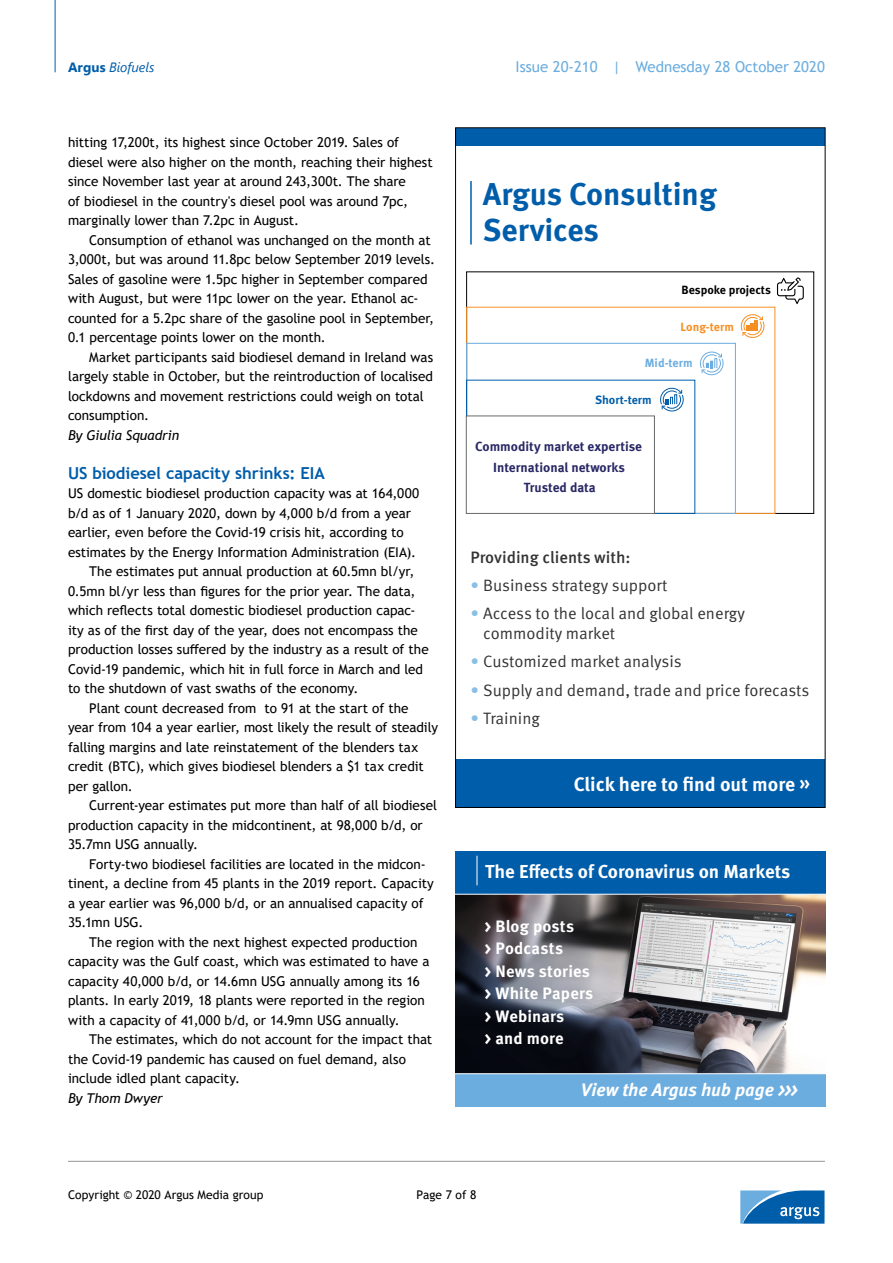
<style>
.page{position:relative;width:893px;height:1263px;background:#fff}
.page>*{position:absolute;margin:0;border:0;box-sizing:border-box;transform-origin:0 0}
.t1{font:700 31.5px/36px "Meta Pro";color:#005daa}
.t2{font:700 19.5px "Meta Pro";color:#fff}
.t3{font:700 18.75px "Meta Pro";color:#fff}
.t4{font:italic 700 18px "Meta Pro";letter-spacing:-.005em;color:#fff}
.t5{font:16.5px/19.8px "Meta Pro Norm";color:#333}
.t6{font:700 16.5px/22.5px "Meta Pro";letter-spacing:.01em;color:#fff}
.t7{font:700 16.5px "Trebuchet MS";letter-spacing:-.005em;color:#005daa}
.t8{font:500 16.5px "Meta Pro";color:#333}
.t9{font:15px "Trebuchet MS";color:#6caddf}
.t10{font:13.5px/19.5px "Trebuchet MS";letter-spacing:-.005em;color:#000}
.t11{font:italic 13.5px "Trebuchet MS";color:#000}
.t12{font:italic 13.5px "Segoe UI";letter-spacing:-.005em;color:#005daa}
.t13{font:700 13.2px/20.7px "Meta Pro";color:#292865;text-align:center}
.t14{font:12px "Trebuchet MS";color:#000}
.t15{font:700 11.85px "Meta Pro";letter-spacing:-.005em;color:#000}
.t16{font:700 11.85px "Meta Pro";color:#005daa}
.t17{font:700 11.85px "Meta Pro";color:#f68f23}
.t18{font:700 11.85px "Meta Pro";color:#6caddf}
.s1{font-weight:700;font-style:normal}
.s2{color:#89bee5}
</style>
<div class="page">
<hr style="left:68px;top:1161px;width:757px;height:1px;background:#939598">
<hr style="left:55px;top:0;width:1px;height:72px;background:#005daa">
<svg style="left:740px;top:1190px;width:84px;height:33px;background:#3480be"></svg>
<hr style="left:470px;top:181px;width:2px;height:64px;background:#005daa">
<div style="left:456px;top:759px;width:369px;height:48px;background:#005daa"></div>
<div style="left:456px;top:128px;width:369px;height:17px;background:#005daa"></div>
<div style="left:466px;top:343px;width:270px;height:171px;border:1px solid #6caddf"></div>
<div style="left:466px;top:416px;width:189px;height:98px;border:1px solid #676a6a"></div>
<svg style="left:777px;top:277px;width:27px;height:27px"></svg>
<svg style="left:660px;top:387px;width:24px;height:25px"></svg>
<svg style="left:699px;top:351px;width:25px;height:25px"></svg>
<svg style="left:740px;top:314px;width:25px;height:24px"></svg>
<img style="left:455px;top:894px;width:370px;height:179px">
<div style="left:455px;top:1073px;width:370px;height:33px;background:#6caddf"></div>
<div style="left:455px;top:851px;width:370px;height:43px;background:#005daa"></div>
<p class="t12" style="left:68px;top:58px;width:88px"><span class="s1">Argus</span> Biofuels</p>
<p class="t9" style="left:516px;top:58px;width:311px">Issue 20-210 | Wednesday 28 October 2020</p>
<p class="t10" style="left:68px;top:132px;width:366px">hitting 17,200t, its highest since October 2019. Sales of diesel were also higher on the month, reaching their highest since November last year at around 243,300t. The share<br>of biodiesel in the country's diesel pool was around 7pc, marginally lower than 7.2pc in August.</p>
<p class="t10" style="left:68px;top:230px;width:369px;text-indent:21px">Consumption of ethanol was unchanged on the month at 3,000t, but was around 11.8pc below September 2019 levels.<br>Sales of gasoline were 1.5pc higher in September compared with August, but were 11pc lower on the year. Ethanol ac&shy;counted for a 5.2pc share of the gasoline pool in September, 0.1 percentage points lower on the month.</p>
<p class="t10" style="left:68px;top:347px;width:367px;text-indent:21px">Market participants said biodiesel demand in Ireland was largely stable in October, but the reintroduction of localised lockdowns and movement restrictions could weigh on total consumption.</p>
<p class="t11" style="left:68px;top:426px;width:113px">By Giulia Squadrin</p>
<p class="t7" style="left:68px;top:462px;width:258px">US biodiesel capacity shrinks: EIA</p>
<p class="t10" style="left:68px;top:483px;width:353px">US domestic biodiesel production capacity was at 164,000</p>
<p class="t10" style="left:68px;top:503px;width:345px">b/d as of 1 January 2020, down by 4,000 b/d from a year</p>
<p class="t10" style="left:68px;top:522px;width:337px">earlier, even before the Covid-19 crisis hit, according to</p>
<p class="t10" style="left:68px;top:542px;width:350px">estimates by the Energy Information Administration (EIA).</p>
<p class="t10" style="left:89px;top:561px;width:327px">The estimates put annual production at 60.5mn bl/yr,</p>
<p class="t10" style="left:68px;top:581px;width:349px">0.5mn bl/yr less than figures for the prior year. The data,</p>
<p class="t10" style="left:68px;top:600px;width:349px">which reflects total domestic biodiesel production capac-</p>
<p class="t10" style="left:68px;top:620px;width:351px">ity as of the first day of the year, does not encompass the</p>
<p class="t10" style="left:68px;top:639px;width:362px">production losses suffered by the industry as a result of the</p>
<p class="t10" style="left:68px;top:659px;width:357px">Covid-19 pandemic, which hit in full force in March and led</p>
<p class="t10" style="left:68px;top:678px;width:292px">to the shutdown of vast swaths of the economy.</p>
<p class="t10" style="left:89px;top:698px;width:321px">Plant count decreased from to 91 at the start of the</p>
<p class="t10" style="left:68px;top:717px;width:371px">year from 104 a year earlier, most likely the result of steadily</p>
<p class="t10" style="left:68px;top:737px;width:352px">falling margins and late reinstatement of the blenders tax</p>
<p class="t10" style="left:68px;top:756px;width:357px">credit (BTC), which gives biodiesel blenders a $1 tax credit</p>
<p class="t10" style="left:68px;top:776px;width:66px">per gallon.</p>
<p class="t10" style="left:89px;top:795px;width:349px">Current-year estimates put more than half of all biodiesel</p>
<p class="t10" style="left:68px;top:815px;width:356px">production capacity in the midcontinent, at 98,000 b/d, or</p>
<p class="t10" style="left:68px;top:834px;width:132px">35.7mn USG annually.</p>
<p class="t10" style="left:89px;top:854px;width:338px">Forty-two biodiesel facilities are located in the midcon-</p>
<p class="t10" style="left:68px;top:873px;width:367px">tinent, a decline from 45 plants in the 2019 report. Capacity</p>
<p class="t10" style="left:68px;top:893px;width:357px">a year earlier was 96,000 b/d, or an annualised capacity of</p>
<p class="t10" style="left:68px;top:912px;width:77px">35.1mn USG.</p>
<p class="t10" style="left:89px;top:932px;width:330px">The region with the next highest expected production</p>
<p class="t10" style="left:68px;top:951px;width:363px">capacity was the Gulf coast, which was estimated to have a</p>
<p class="t10" style="left:68px;top:971px;width:353px">capacity 40,000 b/d, or 14.6mn USG annually among its 16</p>
<p class="t10" style="left:68px;top:990px;width:358px">plants. In early 2019, 18 plants were reported in the region</p>
<p class="t10" style="left:68px;top:1010px;width:333px">with a capacity of 41,000 b/d, or 14.9mn USG annually.</p>
<p class="t10" style="left:89px;top:1029px;width:344px">The estimates, which do not account for the impact that</p>
<p class="t10" style="left:68px;top:1049px;width:339px">the Covid-19 pandemic has caused on fuel demand, also</p>
<p class="t10" style="left:68px;top:1068px;width:174px">include idled plant capacity.</p>
<p class="t11" style="left:68px;top:1089px;width:96px">By Thom Dwyer</p>
<h1 class="t1" style="left:483px;top:174px;width:235px">Argus Consulting<br>Services</h1>
<p class="t15" style="left:681px;top:281px;width:91px">Bespoke projects</p>
<p class="t17" style="left:681px;top:317px;width:55px">Long-term</p>
<p class="t18" style="left:645px;top:354px;width:49px">Mid-term</p>
<p class="t16" style="left:595px;top:391px;width:58px">Short-term</p>
<p class="t13" style="left:475px;top:435px;width:169px">Commodity market expertise<br>International networks<br>Trusted data</p>
<p class="t8" style="left:470px;top:544px;width:161px">Providing clients with:</p>
<p class="t5" style="left:470px;top:574px;width:199px"><span class="s2">•</span> Business strategy support</p>
<p class="t5" style="left:483px;top:603px;width:263px;text-indent:-13px"><span class="s2">•</span> Access to the local and global energy commodity market</p>
<p class="t5" style="left:470px;top:651px;width:213px"><span class="s2">•</span> Customized market analysis</p>
<p class="t5" style="left:470px;top:679px;width:340px"><span class="s2">•</span> Supply and demand, trade and price forecasts</p>
<p class="t5" style="left:470px;top:707px;width:71px"><span class="s2">•</span> Training</p>
<h2 class="t2" style="left:574px;top:769px;width:238px">Click here to find out more »</h2>
<h3 class="t3" style="left:485px;top:857px;width:307px">The Effects of Coronavirus on Markets</h3>
<p class="t6" style="left:485px;top:913px;width:110px">&gt; Blog posts<br>&gt; Podcasts<br>&gt; News stories &gt; White Papers &gt; Webinars<br>&gt; and more</p>
<h3 class="t4" style="left:581px;top:1075px;width:218px">View the Argus hub page &gt;&gt;&gt;</h3>
<p class="t14" style="left:68px;top:1187px;width:197px">Copyright © 2020 Argus Media group</p>
<p class="t14" style="left:417px;top:1187px;width:61px">Page 7 of 8</p>
</div>
